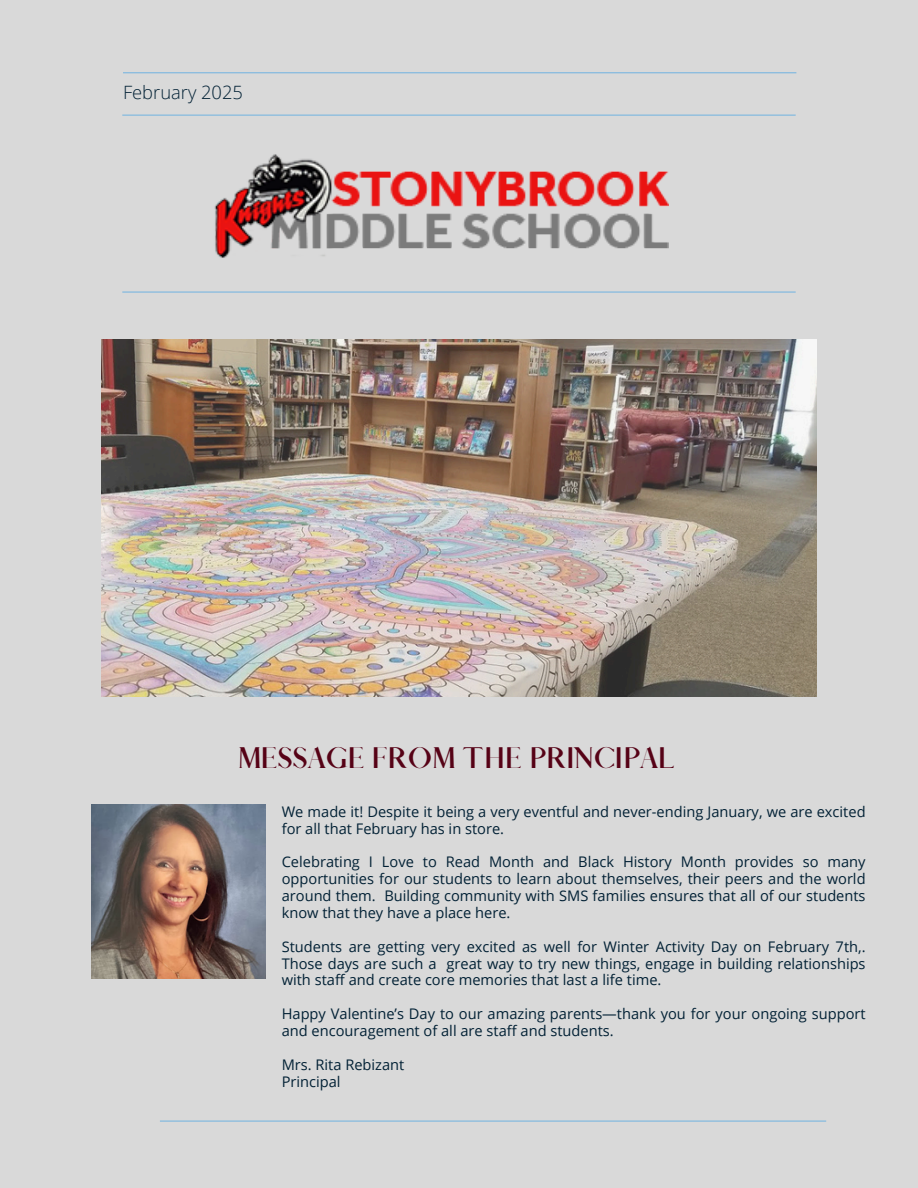
<style>
.page{position:relative;width:918px;height:1188px;background:#d9d9d9}
.page>*{position:absolute;margin:0;border:0;box-sizing:border-box;transform-origin:0 0}
.t1{font:700 26.85px "Afrah";color:#560216}
.t2{font:300 18.3px "Open Sans";color:#022135}
.t3{font:14.55px/16.8px "Open Sans";color:#022135}
</style>
<div class="page">
<hr style="left:122px;top:115px;width:674px;height:1px;background:#7bb7e0">
<img style="left:101px;top:340px;width:716px;height:357px">
<hr style="left:160px;top:1121px;width:666px;height:1px;background:#7bb7e0">
<hr style="left:123px;top:72px;width:673px;height:1px;background:#7bb7e0">
<hr style="left:122px;top:292px;width:674px;height:1px;background:#7bb7e0">
<img style="left:214px;top:154px;width:454px;height:104px">
<img style="left:92px;top:805px;width:173px;height:173px">
<p class="t2" style="left:123px;top:80px;width:122px">February 2025</p>
<p class="t1" style="left:238px;top:741px;width:437px">MESSAGE FROM THE PRINCIPAL</p>
<h2 class="t3" style="left:282px;top:803px;width:585px">We made it! Despite it being a very eventful and never-ending January, we are excited for all that February has in store.</h2>
<p class="t3" style="left:282px;top:853px;width:585px;text-align:justify">Celebrating I Love to Read Month and Black History Month provides so many opportunities for our students to learn about themselves, their peers and the world around them. Building community with SMS families ensures that all of our students know that they have a place here.</p>
<p class="t3" style="left:282px;top:938px;width:585px;text-align:justify">Students are getting very excited as well for Winter Activity Day on February 7th,.<br>Those days are such a great way to try new things, engage in building relationships with staff and create core memories that last a life time.</p>
<p class="t3" style="left:282px;top:1005px;width:585px">Happy Valentine’s Day to our amazing parents—thank you for your ongoing support and encouragement of all are staff and students.</p>
<p class="t3" style="left:282px;top:1056px;width:124px">Mrs. Rita Rebizant</p>
<h1 class="t3" style="left:282px;top:1073px;width:60px">Principal</h1>
</div>
